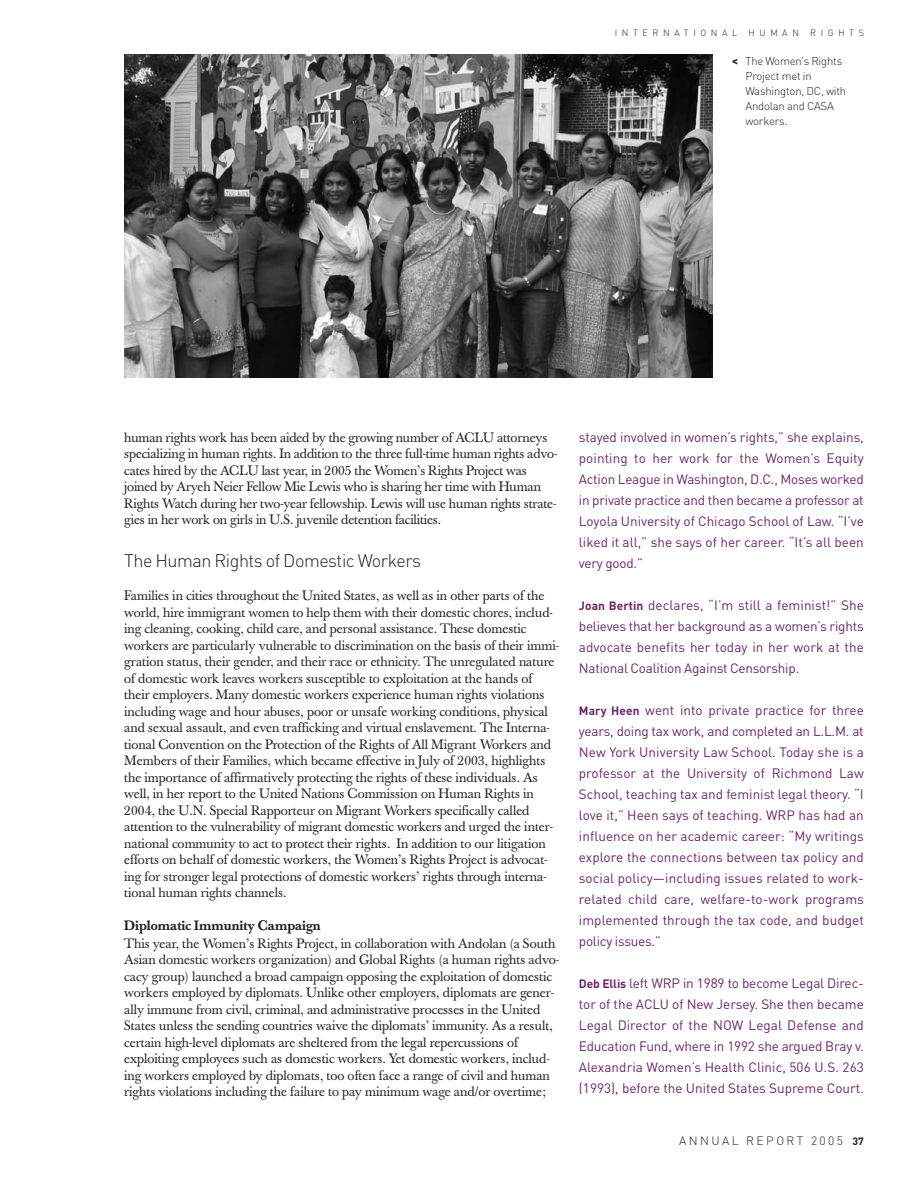
<style>
.page{position:relative;width:918px;height:1188px;background:#fff}
.page>*{position:absolute;margin:0;border:0;box-sizing:border-box;transform-origin:0 0}
.t1{font:300 18px "DIN";letter-spacing:-.025em;color:#231f20}
.t2{font:13.5px/16.5px "Baskerville";color:#231f20}
.t3{font:13.5px/21px "DIN";color:#6c2669;text-align:justify}
.t4{font:500 13.5px "Baskerville";color:#231f20}
.t5{font:300 12px "DIN";letter-spacing:.205em;color:#231f20}
.t6{font:300 11.25px/15px "DIN";letter-spacing:-.015em;color:#231f20}
.t7{font:300 9px "DIN";letter-spacing:.515em;color:#231f20}
.s1{font-weight:700;font-size:12px}
.s2{font-weight:700;font-size:10.5px}
</style>
<div class="page">
<img style="left:124px;top:54px;width:588px;height:324px">
<p class="t7" style="left:615px;top:28px;width:251px">INTERNATIONAL HUMAN RIGHTS</p>
<p class="t6" style="left:745px;top:53px;width:102px;text-indent:-14px"><span class="s1">&lt;</span> The Women’s Rights<br>Project met in<br>Washington, DC, with<br>Andolan and CASA workers.</p>
<p class="t2" style="left:124px;top:431px;width:435px">human rights work has been aided by the growing number of ACLU attorneys specializing in human rights. In addition to the three full-time human rights advo&shy;cates hired by the ACLU last year, in 2005 the Women’s Rights Project was joined by Aryeh Neier Fellow Mie Lewis who is sharing her time with Human Rights Watch during her two-year fellowship. Lewis will use human rights strate&shy;gies in her work on girls in U.S. juvenile detention facilities.</p>
<h1 class="t1" style="left:124px;top:550px;width:298px">The Human Rights of Domestic Workers</h1>
<p class="t2" style="left:124px;top:589px;width:436px">Families in cities throughout the United States, as well as in other parts of the world, hire immigrant women to help them with their domestic chores, includ&shy;ing cleaning, cooking, child care, and personal assistance. These domestic workers are particularly vulnerable to discrimination on the basis of their immi&shy;gration status, their gender, and their race or ethnicity. The unregulated nature of domestic work leaves workers susceptible to exploitation at the hands of their employers. Many domestic workers experience human rights violations including wage and hour abuses, poor or unsafe working conditions, physical and sexual assault, and even trafficking and virtual enslavement. The Interna&shy;tional Convention on the Protection of the Rights of All Migrant Workers and Members of their Families, which became effective in July of 2003, highlights the importance of affirmatively protecting the rights of these individuals. As well, in her report to the United Nations Commission on Human Rights in 2004, the U.N. Special Rapporteur on Migrant Workers specifically called attention to the vulnerability of migrant domestic workers and urged the inter&shy;national community to act to protect their rights. In addition to our litigation efforts on behalf of domestic workers, the Women’s Rights Project is advocat&shy;ing for stronger legal protections of domestic workers’ rights through interna&shy;tional human rights channels.</p>
<p class="t4" style="left:124px;top:921px;width:198px">Diplomatic Immunity Campaign</p>
<p class="t2" style="left:124px;top:937px;width:436px">This year, the Women’s Rights Project, in collaboration with Andolan (a South Asian domestic workers organization) and Global Rights (a human rights advo&shy;cacy group) launched a broad campaign opposing the exploitation of domestic workers employed by diplomats. Unlike other employers, diplomats are gener&shy;ally immune from civil, criminal, and administrative processes in the United States unless the sending countries waive the diplomats’ immunity. As a result, certain high-level diplomats are sheltered from the legal repercussions of exploiting employees such as domestic workers. Yet domestic workers, includ&shy;ing workers employed by diplomats, too often face a range of civil and human rights violations including the failure to pay minimum wage and/or overtime;</p>
<p class="t3" style="left:579px;top:427px;width:287px">stayed involved in women’s rights,” she explains, pointing to her work for the Women’s Equity Action League in Washington, D.C., Moses worked in private practice and then became a professor at Loyola University of Chicago School of Law. “I’ve liked it all,” she says of her career. “It’s all been very good.”</p>
<p class="t3" style="left:579px;top:595px;width:287px"><span class="s1">Joan Bertin</span> declares, “I’m still a feminist!” She believes that her background as a women’s rights advocate benefits her today in her work at the National Coalition Against Censorship.</p>
<p class="t3" style="left:579px;top:700px;width:287px"><span class="s1">Mary Heen</span> went into private practice for three years, doing tax work, and completed an L.L.M. at New York University Law School. Today she is a professor at the University of Richmond Law School, teaching tax and feminist legal theory. “I love it,” Heen says of teaching. WRP has had an influence on her academic career: “My writings explore the connections between tax policy and social policy—including issues related to work&shy;related child care, welfare-to-work programs implemented through the tax code, and budget policy issues.”</p>
<p class="t3" style="left:579px;top:973px;width:287px"><span class="s1">Deb Ellis</span> left WRP in 1989 to become Legal Direc&shy;tor of the ACLU of New Jersey. She then became Legal Director of the NOW Legal Defense and Education Fund, where in 1992 she argued Bray v.<br>Alexandria Women’s Health Clinic, 506 U.S. 263 (1993), before the United States Supreme Court.</p>
<p class="t5" style="left:679px;top:1133px;width:186px">ANNUAL REPORT 2005 <span class="s2">37</span></p>
</div>
